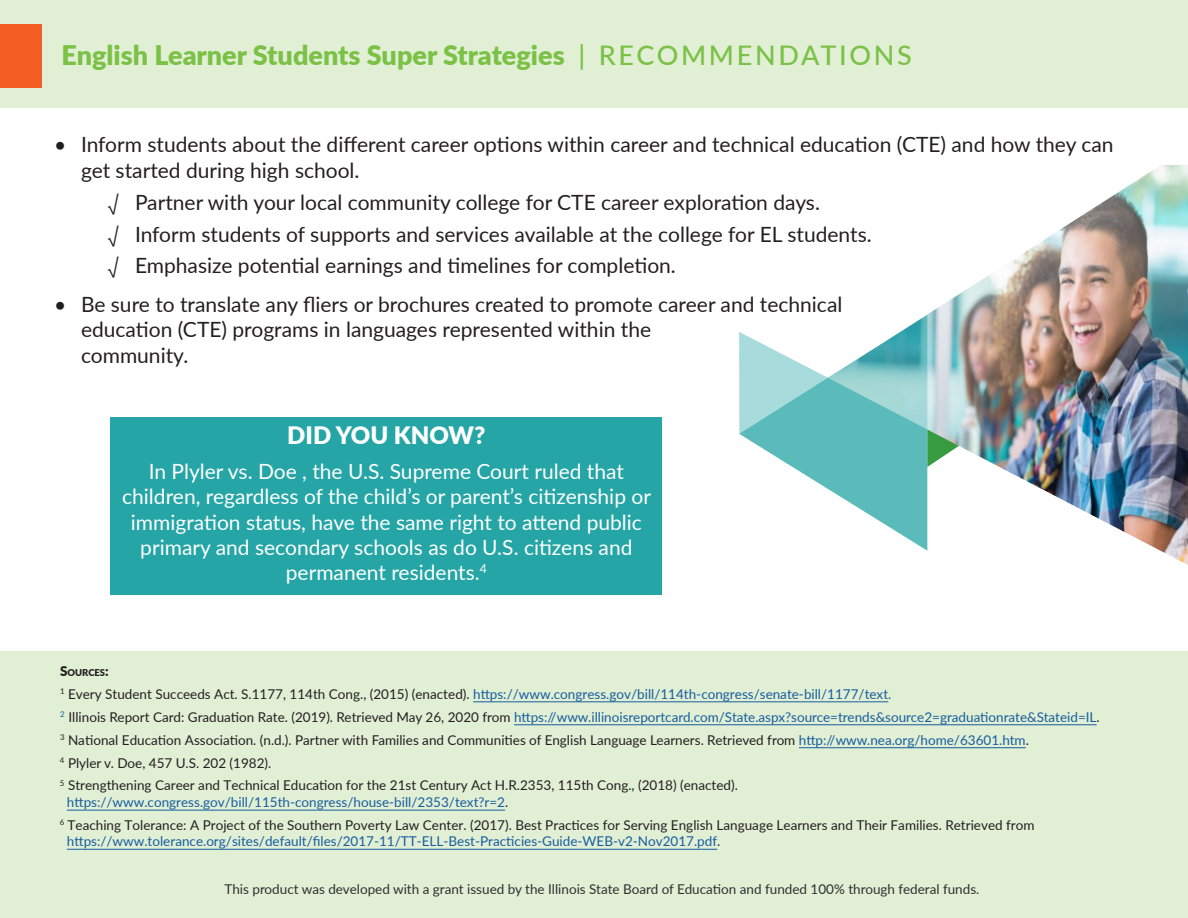
<style>
.page{position:relative;width:1188px;height:918px;background:#fff}
.page>*{position:absolute;margin:0;border:0;box-sizing:border-box;transform-origin:0 0}
.t1{font:900 27px "Lato";color:#7ac145}
.t2{font:900 24px "Lato";color:#fff}
.t3{font:21px/25.2px "Lato";color:#231f20}
.t4{font:21px/25.2px "Lato";color:#fff;text-align:center}
.t5{font:13.5px "Lato";color:#175d9e}
.t6{font:13.5px "Lato";color:#231f20}
.t7{font:13.5px "Lato";color:#312f30}
.t8{font:900 9.45px "Lato";color:#231f20}
.s1{font-weight:500}
.s2{font-family:"Avenir"}
.s3{font-size:13.5px}
.s4{color:#231f20}
.s5{color:#175d9e}
</style>
<div class="page">
<svg style="left:739px;top:434px;width:89px;height:55px"></svg>
<div style="left:0;top:0;width:1188px;height:108px;background:#e1efd5"></div>
<img style="left:828px;top:165px;width:360px;height:400px">
<div style="left:0;top:24px;width:41px;height:64px;background:#f25e23"></div>
<svg style="left:927px;top:429px;width:32px;height:38px"></svg>
<svg style="left:739px;top:332px;width:89px;height:102px"></svg>
<div style="left:0;top:651px;width:1188px;height:267px;background:#e1efd5"></div>
<hr style="left:473px;top:702px;width:415px;height:1px;background:#175d9e">
<hr style="left:514px;top:724px;width:583px;height:1px;background:#175d9e">
<hr style="left:799px;top:747px;width:227px;height:1px;background:#175d9e">
<hr style="left:67px;top:810px;width:438px;height:1px;background:#175d9e">
<hr style="left:67px;top:849px;width:650px;height:1px;background:#175d9e">
<div style="left:110px;top:417px;width:552px;height:178px;background:#25a5a5"></div>
<p class="t1" style="left:61px;top:35px;width:852px">English Learner Students Super Strategies <span class="s1">| RECOMMENDATIONS</span></p>
<p class="t3" style="left:81px;top:131px;width:1034px;text-indent:-27px">• Inform students about the different career options within career and technical education (CTE) and how they can get started during high school.</p>
<p class="t3" style="left:108px;top:188px;width:714px"><span class="s2">√</span> Partner with your local community college for CTE career exploration days.</p>
<p class="t3" style="left:108px;top:220px;width:765px"><span class="s2">√</span> Inform students of supports and services available at the college for EL students.</p>
<p class="t3" style="left:108px;top:252px;width:569px"><span class="s2">√</span> Emphasize potential earnings and timelines for completion.</p>
<p class="t3" style="left:81px;top:291px;width:763px;text-indent:-27px">• Be sure to translate any fliers or brochures created to promote career and technical education (CTE) programs in languages represented within the<br>community.</p>
<p class="t2" style="left:287px;top:417px;width:200px">DID YOU KNOW?</p>
<p class="t4" style="left:122px;top:458px;width:530px">In Plyler vs. Doe , the U.S. Supreme Court ruled that children, regardless of the child’s or parent’s citizenship or immigration status, have the same right to attend public primary and secondary schools as do U.S. citizens and permanent residents.<sup>4</sup></p>
<p class="t8" style="left:60px;top:665px;width:50px"><span class="s3">S</span>OURCES<span class="s3">:</span></p>
<p class="t5" style="left:60px;top:684px;width:833px"><sup>1</sup> <span class="s4">Every Student Succeeds Act. S.1177, 114th Cong., (2015) (enacted).</span> https://www.congress.gov/bill/114th-congress/senate-bill/1177/text.</p>
<p class="t5" style="left:60px;top:707px;width:1041px"><sup>2</sup> <span class="s4">Illinois Report Card: Graduation Rate. (2019). Retrieved May 26, 2020 from</span> https://www.illinoisreportcard.com/State.aspx?source=trends&amp;source2=graduationrate&amp;Stateid=IL<span class="s4">.</span></p>
<p class="t6" style="left:60px;top:730px;width:970px"><sup>3</sup> National Education Association. (n.d.). Partner with Families and Communities of English Language Learners. Retrieved from <span class="s5">http://www.nea.org/home/63601.htm</span>.</p>
<p class="t6" style="left:60px;top:753px;width:213px"><sup>4</sup> Plyler v. Doe, 457 U.S. 202 (1982).</p>
<p class="t6" style="left:60px;top:776px;width:679px"><sup>5</sup> Strengthening Career and Technical Education for the 21st Century Act H.R.2353, 115th Cong., (2018) (enacted).</p>
<p class="t5" style="left:67px;top:792px;width:443px">https://www.congress.gov/bill/115th-congress/house-bill/2353/text?r=2<span class="s4">.</span></p>
<p class="t6" style="left:60px;top:815px;width:976px"><sup>6</sup> Teaching Tolerance: A Project of the Southern Poverty Law Center. (2017). Best Practices for Serving English Language Learners and Their Families. Retrieved from</p>
<p class="t5" style="left:67px;top:832px;width:655px">https://www.tolerance.org/sites/default/files/2017-11/TT-ELL-Best-Practicies-Guide-WEB-v2-Nov2017.pdf<span class="s4">.</span></p>
<p class="t7" style="left:225px;top:880px;width:756px">This product was developed with a grant issued by the Illinois State Board of Education and funded 100% through federal funds.</p>
</div>
